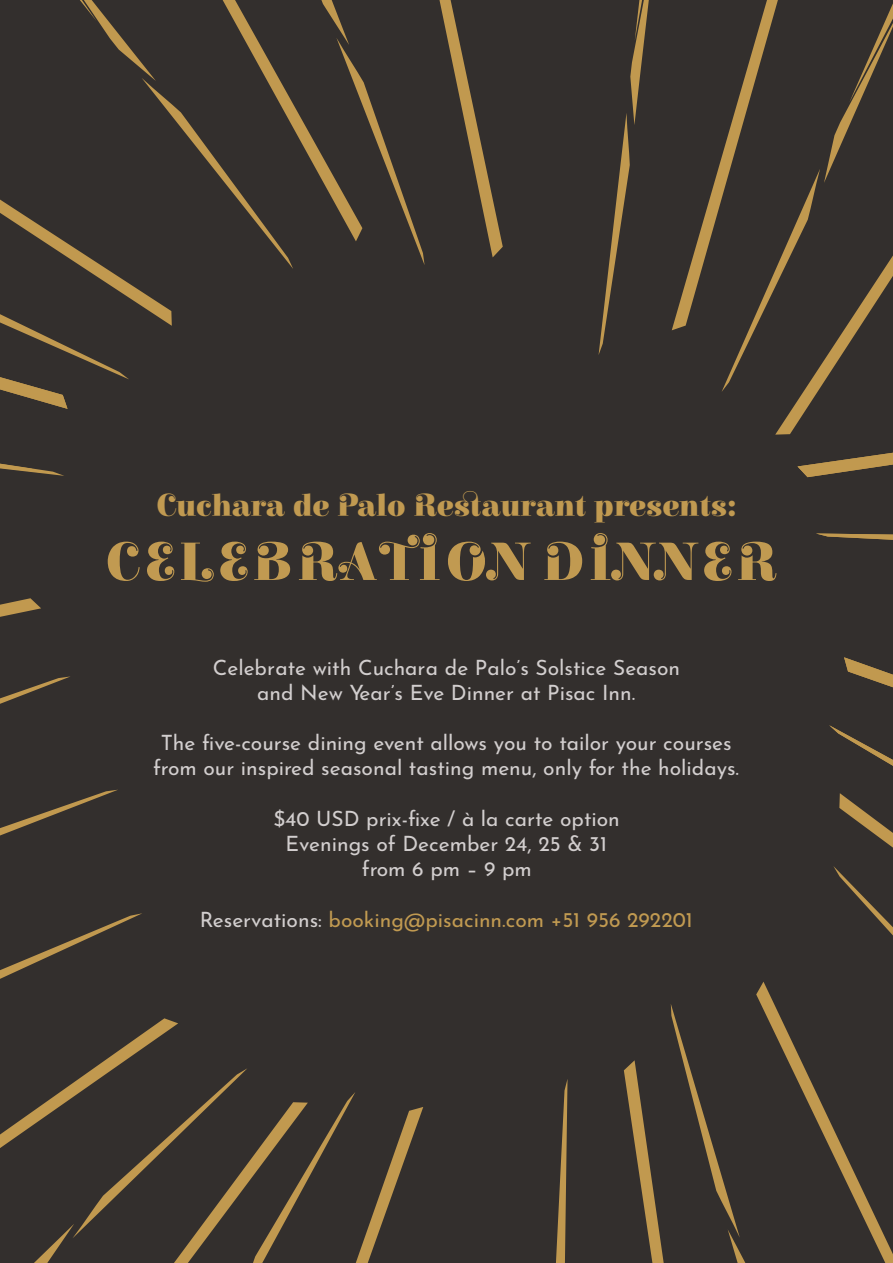
<style>
.page{position:relative;width:893px;height:1263px;background:#332f2d}
.page>*{position:absolute;margin:0;border:0;box-sizing:border-box;transform-origin:0 0}
.t1{font:900 54px "Elsie Swash Caps";letter-spacing:.1em;color:#c19a51}
.t2{font:900 31.5px "Elsie Swash Caps";color:#c19a51}
.t3{font:21px/25.2px "Josefin Sans";color:#d2cece;text-align:center}
.t4{font:21px "Josefin Sans";color:#c19a51}
.s1{color:#d2cece}
</style>
<div class="page">
<svg style="left:0;top:913px;width:142px;height:66px"></svg>
<svg style="left:599px;top:0;width:50px;height:354px"></svg>
<svg style="left:671px;top:1005px;width:74px;height:258px"></svg>
<svg style="left:756px;top:982px;width:137px;height:281px"></svg>
<svg style="left:829px;top:725px;width:64px;height:41px"></svg>
<svg style="left:844px;top:657px;width:49px;height:30px"></svg>
<svg style="left:0;top:464px;width:64px;height:12px"></svg>
<svg style="left:0;top:1018px;width:423px;height:245px"></svg>
<svg style="left:672px;top:0;width:221px;height:435px"></svg>
<svg style="left:556px;top:1081px;width:11px;height:182px"></svg>
<svg style="left:624px;top:1060px;width:40px;height:203px"></svg>
<svg style="left:439px;top:0;width:64px;height:257px"></svg>
<svg style="left:833px;top:866px;width:60px;height:69px"></svg>
<svg style="left:839px;top:793px;width:54px;height:55px"></svg>
<svg style="left:0;top:0;width:425px;height:409px"></svg>
<svg style="left:0;top:676px;width:70px;height:28px"></svg>
<svg style="left:816px;top:533px;width:77px;height:7px"></svg>
<svg style="left:797px;top:453px;width:96px;height:24px"></svg>
<svg style="left:0;top:790px;width:117px;height:45px"></svg>
<svg style="left:0;top:598px;width:41px;height:19px"></svg>
<h2 class="t2" style="left:156px;top:488px;width:582px">Cuchara de Palo Restaurant presents:</h2>
<h1 class="t1" style="left:106px;top:533px;width:672px">CELEBRATION DINNER</h1>
<p class="t3" style="left:213px;top:657px;width:469px">Celebrate with Cuchara de Palo’s Solstice Season and New Year’s Eve Dinner at Pisac Inn.</p>
<p class="t3" style="left:153px;top:732px;width:588px">The five-course dining event allows you to tailor your courses from our inspired seasonal tasting menu, only for the holidays.</p>
<p class="t3" style="left:273px;top:808px;width:348px">$40 USD prix-fixe / à la carte option<br>Evenings of December 24, 25 &amp; 31 from 6 pm – 9 pm</p>
<p class="t4" style="left:200px;top:911px;width:494px"><span class="s1">Reservations:</span> booking@pisacinn.com +51 956 292201</p>
</div>
